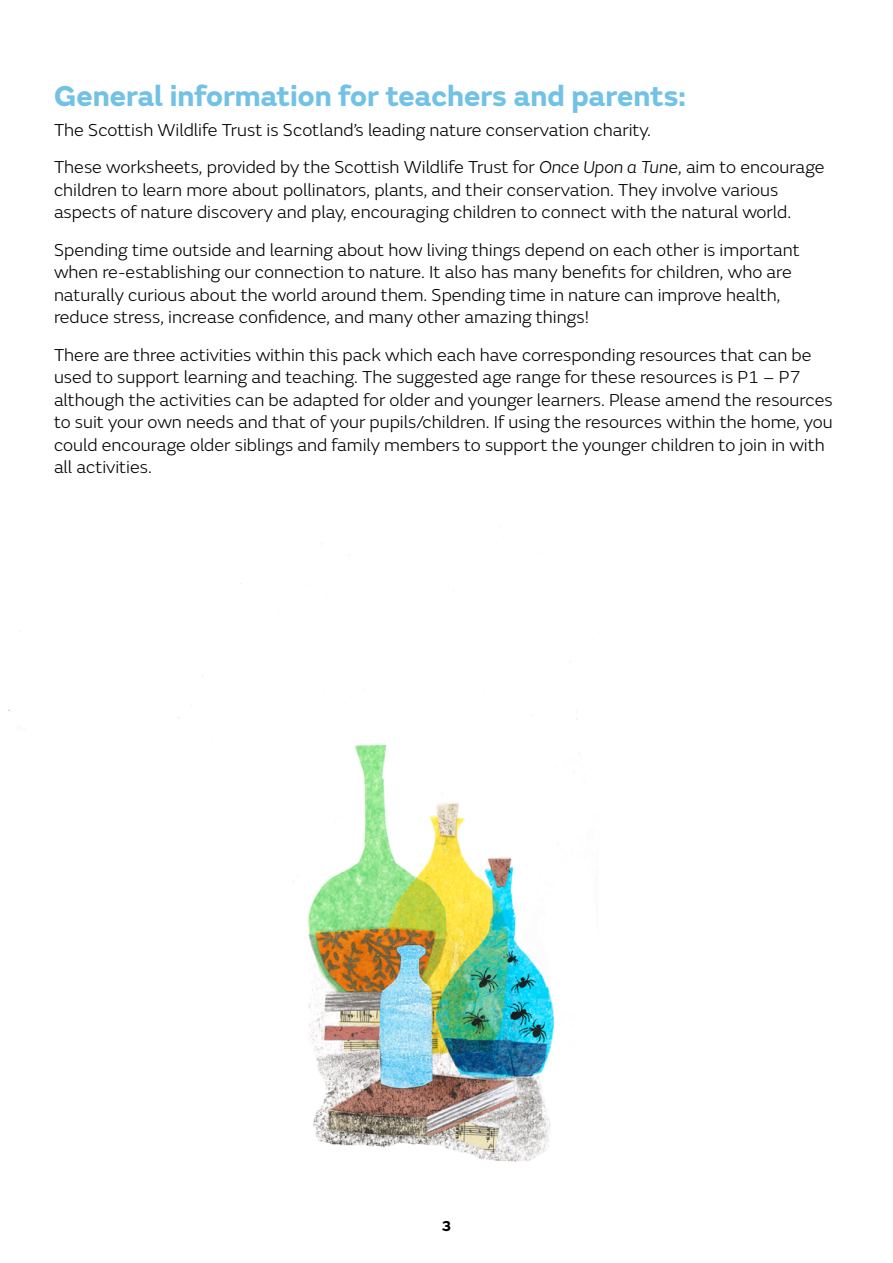
<style>
.page{position:relative;width:893px;height:1263px;background:#fff}
.page>*{position:absolute;margin:0;border:0;box-sizing:border-box;transform-origin:0 0}
.t1{font:700 30px "FS Emeric";color:#72c2e6}
.t2{font:300 18px/22.5px "FS Emeric";color:#000}
.t3{font:700 15px "FS Emeric";color:#000}
.s1{font-style:italic}
</style>
<div class="page">
<img style="left:8px;top:543px;width:572px;height:619px">
<h1 class="t1" style="left:54px;top:72px;width:633px">General information for teachers and parents:</h1>
<p class="t2" style="left:54px;top:110px;width:772px;line-height:37.5px">The Scottish Wildlife Trust is Scotland’s leading nature conservation charity.<br>These worksheets, provided by the Scottish Wildlife Trust for <span class="s1">Once Upon a Tune</span>, aim to encourage</p>
<p class="t2" style="left:54px;top:178px;width:739px">children to learn more about pollinators, plants, and their conservation. They involve various aspects of nature discovery and play, encouraging children to connect with the natural world.</p>
<p class="t2" style="left:54px;top:238px;width:747px">Spending time outside and learning about how living things depend on each other is important when re-establishing our connection to nature. It also has many benefits for children, who are naturally curious about the world around them. Spending time in nature can improve health, reduce stress, increase confidence, and many other amazing things!</p>
<p class="t2" style="left:54px;top:343px;width:780px">There are three activities within this pack which each have corresponding resources that can be used to support learning and teaching. The suggested age range for these resources is P1 – P7 although the activities can be adapted for older and younger learners. Please amend the resources to suit your own needs and that of your pupils/children. If using the resources within the home, you could encourage older siblings and family members to support the younger children to join in with all activities.</p>
<p class="t3" style="left:441px;top:1214px;width:11px">3</p>
</div>
